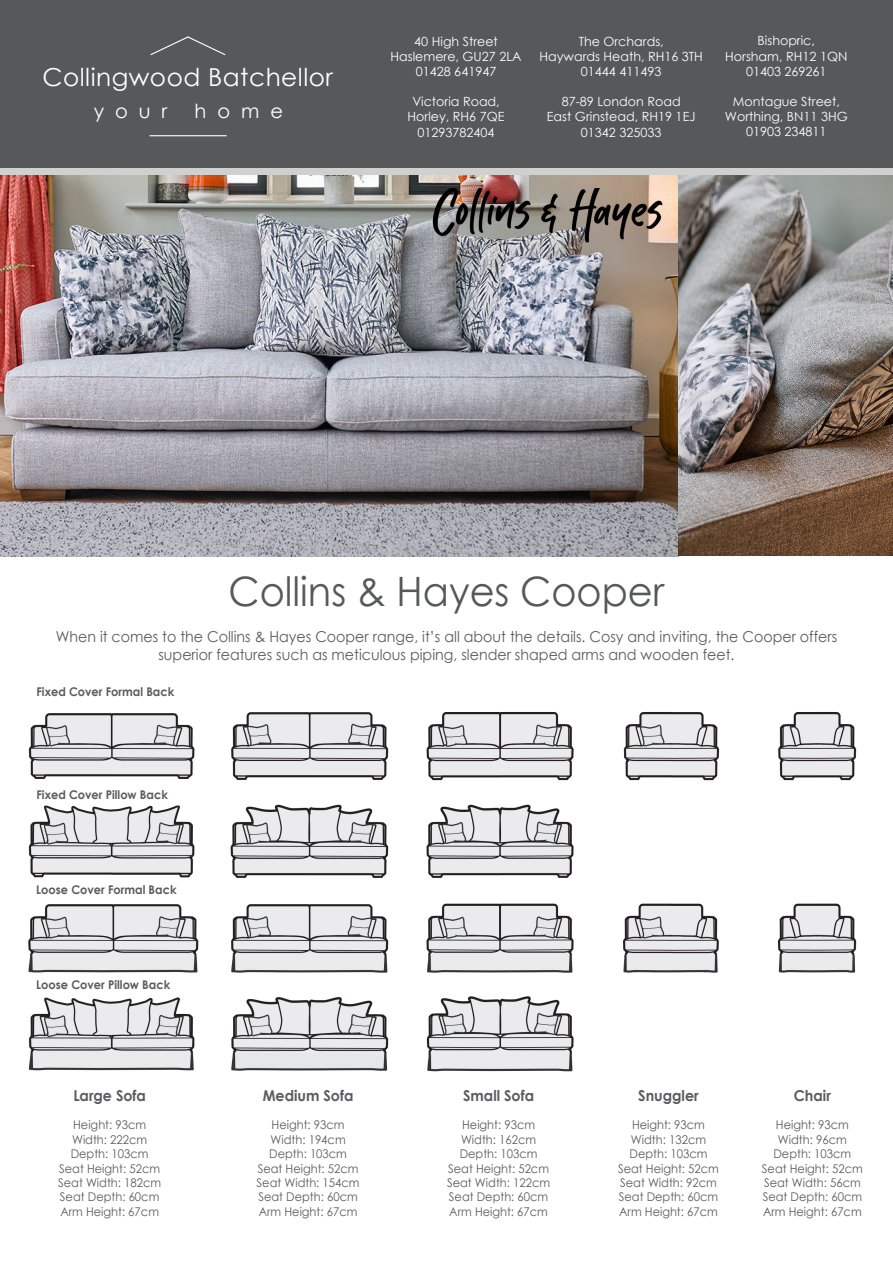
<style>
.page{position:relative;width:893px;height:1263px;background:#fff}
.page>*{position:absolute;margin:0;border:0;box-sizing:border-box;transform-origin:0 0}
.t1{font:40.5px "Century Gothic";color:#57585a;scale:.95 1}
.t2{font:24.75px "Century Gothic";letter-spacing:.02em;color:#fff}
.t3{font:19.5px "Century Gothic";letter-spacing:.56em;color:#fff}
.t4{font:15px/18px "Century Gothic";color:#5c5c5f;text-align:center;scale:.95 1}
.t5{font:700 15px "Century Gothic";color:#5c5c5f;scale:.95 1}
.t6{font:12.6px "Century Gothic";color:#fff}
.t7{font:12px "Century Gothic";color:#5c5c5f;scale:.95 1}
.t8{font:700 12px "Century Gothic";color:#5c5c5f;scale:.95 1}
</style>
<div class="page">
<img style="left:0;top:175px;width:678px;height:381px">
<div style="left:0;top:0;width:893px;height:174px;background:#57585a"></div>
<svg style="left:150px;top:36px;width:76px;height:20px"></svg>
<hr style="left:150px;top:135px;width:77px;height:1px;background:#fff">
<img style="left:678px;top:175px;width:215px;height:381px">
<div style="left:0;top:168px;width:893px;height:7px;background:#d0d0ce"></div>
<img style="left:421px;top:188px;width:253px;height:61px">
<img style="left:28px;top:712px;width:829px;height:359px">
<div style="left:23px;top:780px;width:156px;height:25px;background:#fff"></div>
<div style="left:23px;top:878px;width:156px;height:25px;background:#fff"></div>
<div style="left:23px;top:975px;width:156px;height:19px;background:#fff"></div>
<p class="t2" style="left:43px;top:60px;width:292px">Collingwood Batchellor</p>
<p class="t3" style="left:94px;top:97px;width:75px">your</p>
<p class="t3" style="left:195px;top:97px;width:90px">home</p>
<p class="t6" style="left:414px;top:32px;width:85px">40 High Street</p>
<p class="t6" style="left:390px;top:47px;width:133px">Haslemere, GU27 2LA</p>
<p class="t6" style="left:416px;top:63px;width:82px">01428 641947</p>
<p class="t6" style="left:412px;top:93px;width:89px">Victoria Road,</p>
<p class="t6" style="left:408px;top:108px;width:98px">Horley, RH6 7QE</p>
<p class="t6" style="left:417px;top:123px;width:79px">01293782404</p>
<p class="t6" style="left:579px;top:32px;width:87px">The Orchards,</p>
<p class="t6" style="left:539px;top:47px;width:165px">Haywards Heath, RH16 3TH</p>
<p class="t6" style="left:581px;top:63px;width:82px">01444 411493</p>
<p class="t6" style="left:562px;top:93px;width:121px">87-89 London Road</p>
<p class="t6" style="left:547px;top:108px;width:150px">East Grinstead, RH19 1EJ</p>
<p class="t6" style="left:581px;top:123px;width:82px">01342 325033</p>
<p class="t6" style="left:758px;top:32px;width:59px">Bishopric,</p>
<p class="t6" style="left:725px;top:47px;width:124px">Horsham, RH12 1QN</p>
<p class="t6" style="left:746px;top:62px;width:82px">01403 269261</p>
<p class="t6" style="left:733px;top:93px;width:109px">Montague Street,</p>
<p class="t6" style="left:725px;top:108px;width:124px">Worthing, BN11 3HG</p>
<p class="t6" style="left:746px;top:123px;width:82px">01903 234811</p>
<p class="t1" style="left:229px;top:563px;width:460px">Collins &amp; Hayes Cooper</p>
<p class="t4" style="left:56px;top:628px;width:824px">When it comes to the Collins &amp; Hayes Cooper range, it’s all about the details. Cosy and inviting, the Cooper offers superior features such as meticulous piping, slender shaped arms and wooden feet.</p>
<p class="t8" style="left:36px;top:683px;width:147px">Fixed Cover Formal Back</p>
<p class="t8" style="left:36px;top:785px;width:140px">Fixed Cover Pillow Back</p>
<p class="t8" style="left:36px;top:881px;width:149px">Loose Cover Formal Back</p>
<p class="t8" style="left:36px;top:976px;width:143px">Loose Cover Pillow Back</p>
<p class="t5" style="left:73px;top:1084px;width:78px">Large Sofa</p>
<p class="t7" style="left:73px;top:1117px;width:78px">Height: 93cm</p>
<p class="t7" style="left:72px;top:1131px;width:81px">Width: 222cm</p>
<p class="t7" style="left:71px;top:1145px;width:83px">Depth: 103cm</p>
<p class="t7" style="left:59px;top:1160px;width:108px">Seat Height: 52cm</p>
<p class="t7" style="left:58px;top:1174px;width:110px">Seat Width: 182cm</p>
<p class="t7" style="left:60px;top:1189px;width:106px">Seat Depth: 60cm</p>
<p class="t7" style="left:60px;top:1203px;width:105px">Arm Height: 67cm</p>
<p class="t5" style="left:263px;top:1084px;width:97px">Medium Sofa</p>
<p class="t7" style="left:272px;top:1117px;width:78px">Height: 93cm</p>
<p class="t7" style="left:271px;top:1131px;width:81px">Width: 194cm</p>
<p class="t7" style="left:269px;top:1145px;width:83px">Depth: 103cm</p>
<p class="t7" style="left:258px;top:1160px;width:108px">Seat Height: 52cm</p>
<p class="t7" style="left:257px;top:1174px;width:110px">Seat Width: 154cm</p>
<p class="t7" style="left:258px;top:1189px;width:106px">Seat Depth: 60cm</p>
<p class="t7" style="left:259px;top:1203px;width:105px">Arm Height: 67cm</p>
<p class="t5" style="left:463px;top:1084px;width:76px">Small Sofa</p>
<p class="t7" style="left:462px;top:1117px;width:78px">Height: 93cm</p>
<p class="t7" style="left:461px;top:1131px;width:81px">Width: 162cm</p>
<p class="t7" style="left:460px;top:1145px;width:83px">Depth: 103cm</p>
<p class="t7" style="left:448px;top:1160px;width:108px">Seat Height: 52cm</p>
<p class="t7" style="left:447px;top:1174px;width:110px">Seat Width: 122cm</p>
<p class="t7" style="left:449px;top:1189px;width:106px">Seat Depth: 60cm</p>
<p class="t7" style="left:449px;top:1203px;width:105px">Arm Height: 67cm</p>
<p class="t5" style="left:638px;top:1084px;width:65px">Snuggler</p>
<p class="t7" style="left:632px;top:1117px;width:78px">Height: 93cm</p>
<p class="t7" style="left:631px;top:1131px;width:81px">Width: 132cm</p>
<p class="t7" style="left:630px;top:1145px;width:83px">Depth: 103cm</p>
<p class="t7" style="left:618px;top:1160px;width:108px">Seat Height: 52cm</p>
<p class="t7" style="left:620px;top:1174px;width:103px">Seat Width: 92cm</p>
<p class="t7" style="left:619px;top:1189px;width:106px">Seat Depth: 60cm</p>
<p class="t7" style="left:619px;top:1203px;width:105px">Arm Height: 67cm</p>
<p class="t5" style="left:794px;top:1084px;width:40px">Chair</p>
<p class="t7" style="left:776px;top:1117px;width:78px">Height: 93cm</p>
<p class="t7" style="left:778px;top:1131px;width:74px">Width: 96cm</p>
<p class="t7" style="left:773px;top:1145px;width:83px">Depth: 103cm</p>
<p class="t7" style="left:762px;top:1160px;width:108px">Seat Height: 52cm</p>
<p class="t7" style="left:764px;top:1174px;width:103px">Seat Width: 56cm</p>
<p class="t7" style="left:763px;top:1189px;width:106px">Seat Depth: 60cm</p>
<p class="t7" style="left:763px;top:1203px;width:105px">Arm Height: 67cm</p>
</div>
